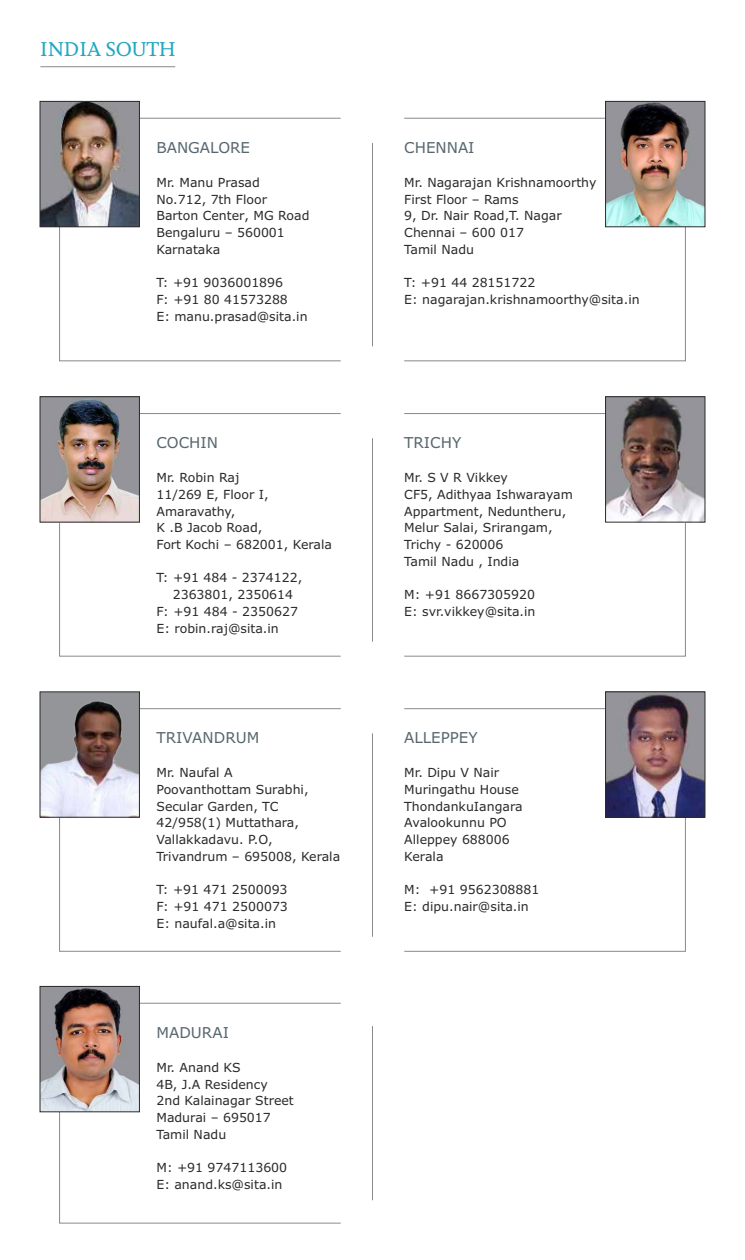
<style>
.page{position:relative;width:745px;height:1260px;background:#fff}
.page>*{position:absolute;margin:0;border:0;box-sizing:border-box;transform-origin:0 0}
.t1{font:500 18.75px "Feijoa";color:#23a7c0}
.t2{font:15px "Verdana";color:#57676f}
.t3{font:12.5px/16.8px "Verdana";color:#2b2a29}
</style>
<div class="page">
<hr style="left:40px;top:66px;width:135px;height:1px;background:#898989">
<hr style="left:372px;top:143px;width:1px;height:203px;background:#898989">
<div style="left:59px;top:118px;width:282px;height:243px;border:1px solid #898989"></div>
<div style="left:403px;top:118px;width:282px;height:243px;border:1px solid #898989"></div>
<img style="left:606px;top:103px;width:97px;height:122px">
<div style="left:604px;top:101px;width:101px;height:126px;border:1px solid #2b2a29"></div>
<hr style="left:372px;top:438px;width:1px;height:204px;background:#898989">
<div style="left:59px;top:413px;width:282px;height:244px;border:1px solid #898989"></div>
<img style="left:42px;top:398px;width:96px;height:123px">
<div style="left:40px;top:396px;width:100px;height:127px;border:1px solid #2b2a29"></div>
<div style="left:403px;top:413px;width:282px;height:244px;border:1px solid #898989"></div>
<img style="left:606px;top:398px;width:97px;height:123px">
<div style="left:604px;top:396px;width:101px;height:127px;border:1px solid #2b2a29"></div>
<hr style="left:372px;top:733px;width:1px;height:204px;background:#898989">
<div style="left:59px;top:708px;width:282px;height:244px;border:1px solid #898989"></div>
<img style="left:42px;top:693px;width:96px;height:123px">
<div style="left:40px;top:691px;width:100px;height:127px;border:1px solid #2b2a29"></div>
<div style="left:403px;top:708px;width:282px;height:244px;border:1px solid #898989"></div>
<img style="left:606px;top:693px;width:97px;height:123px">
<div style="left:604px;top:691px;width:101px;height:127px;border:1px solid #2b2a29"></div>
<hr style="left:372px;top:1026px;width:1px;height:174px;background:#898989">
<div style="left:59px;top:1003px;width:282px;height:221px;border:1px solid #898989"></div>
<img style="left:42px;top:988px;width:96px;height:122px">
<div style="left:40px;top:986px;width:100px;height:126px;border:1px solid #2b2a29"></div>
<img style="left:42px;top:103px;width:96px;height:122px">
<div style="left:40px;top:101px;width:100px;height:126px;border:1px solid #2b2a29"></div>
<h1 class="t1" style="left:40px;top:40px;width:137px">INDIA SOUTH</h1>
<p class="t2" style="left:156px;top:141px;width:95px">BANGALORE</p>
<p class="t3" style="left:156px;top:175px;width:154px">Mr. Manu Prasad<br>No.712, 7th Floor<br>Barton Center, MG Road<br>Bengaluru – 560001<br>Karnataka</p>
<p class="t3" style="left:156px;top:275px;width:153px">T: +91 9036001896<br>F: +91 80 41573288<br>E: manu.prasad@sita.in</p>
<p class="t2" style="left:156px;top:437px;width:63px">COCHIN</p>
<p class="t3" style="left:156px;top:470px;width:177px">Mr. Robin Raj<br>11/269 E, Floor I,<br>Amaravathy,<br>K .B Jacob Road,<br>Fort Kochi – 682001, Kerala</p>
<p class="t3" style="left:156px;top:571px;width:147px">T: +91 484 - 2374122,</p>
<p class="t3" style="left:173px;top:587px;width:122px">2363801, 2350614</p>
<p class="t3" style="left:156px;top:604px;width:143px">F: +91 484 - 2350627</p>
<p class="t3" style="left:156px;top:621px;width:124px">E: robin.raj@sita.in</p>
<p class="t2" style="left:156px;top:732px;width:104px">TRIVANDRUM</p>
<p class="t3" style="left:156px;top:765px;width:185px">Mr. Naufal A<br>Poovanthottam Surabhi,<br>Secular Garden, TC<br>42/958(1) Muttathara,<br>Vallakkadavu. P.O,<br>Trivandrum – 695008, Kerala</p>
<p class="t3" style="left:156px;top:882px;width:133px;text-align:justify">T: +91 471 2500093<br>F: +91 471 2500073<br>E: naufal.a@sita.in</p>
<p class="t2" style="left:156px;top:1026px;width:74px">MADURAI</p>
<p class="t3" style="left:156px;top:1060px;width:139px">Mr. Anand KS<br>4B, J.A Residency<br>2nd Kalainagar Street<br>Madurai – 695017<br>Tamil Nadu</p>
<p class="t3" style="left:156px;top:1160px;width:132px">M: +91 9747113600<br>E: anand.ks@sita.in</p>
<p class="t2" style="left:404px;top:141px;width:72px">CHENNAI</p>
<p class="t3" style="left:404px;top:175px;width:193px">Mr. Nagarajan Krishnamoorthy<br>First Floor – Rams<br>9, Dr. Nair Road,T. Nagar<br>Chennai – 600 017<br>Tamil Nadu</p>
<p class="t3" style="left:404px;top:275px;width:237px">T: +91 44 28151722<br>E: nagarajan.krishnamoorthy@sita.in</p>
<p class="t2" style="left:404px;top:437px;width:58px">TRICHY</p>
<p class="t3" style="left:404px;top:470px;width:170px">Mr. S V R Vikkey<br>CF5, Adithyaa Ishwarayam<br>Appartment, Neduntheru,<br>Melur Salai, Srirangam,<br>Trichy - 620006<br>Tamil Nadu , India</p>
<p class="t3" style="left:404px;top:587px;width:133px">M: +91 8667305920<br>E: svr.vikkey@sita.in</p>
<p class="t2" style="left:404px;top:732px;width:75px">ALLEPPEY</p>
<p class="t3" style="left:404px;top:765px;width:120px">Mr. Dipu V Nair<br>Muringathu House<br>ThondankuIangara<br>Avalookunnu PO<br>Alleppey 688006<br>Kerala</p>
<p class="t3" style="left:404px;top:882px;width:137px">M: +91 9562308881<br>E: dipu.nair@sita.in</p>
</div>
